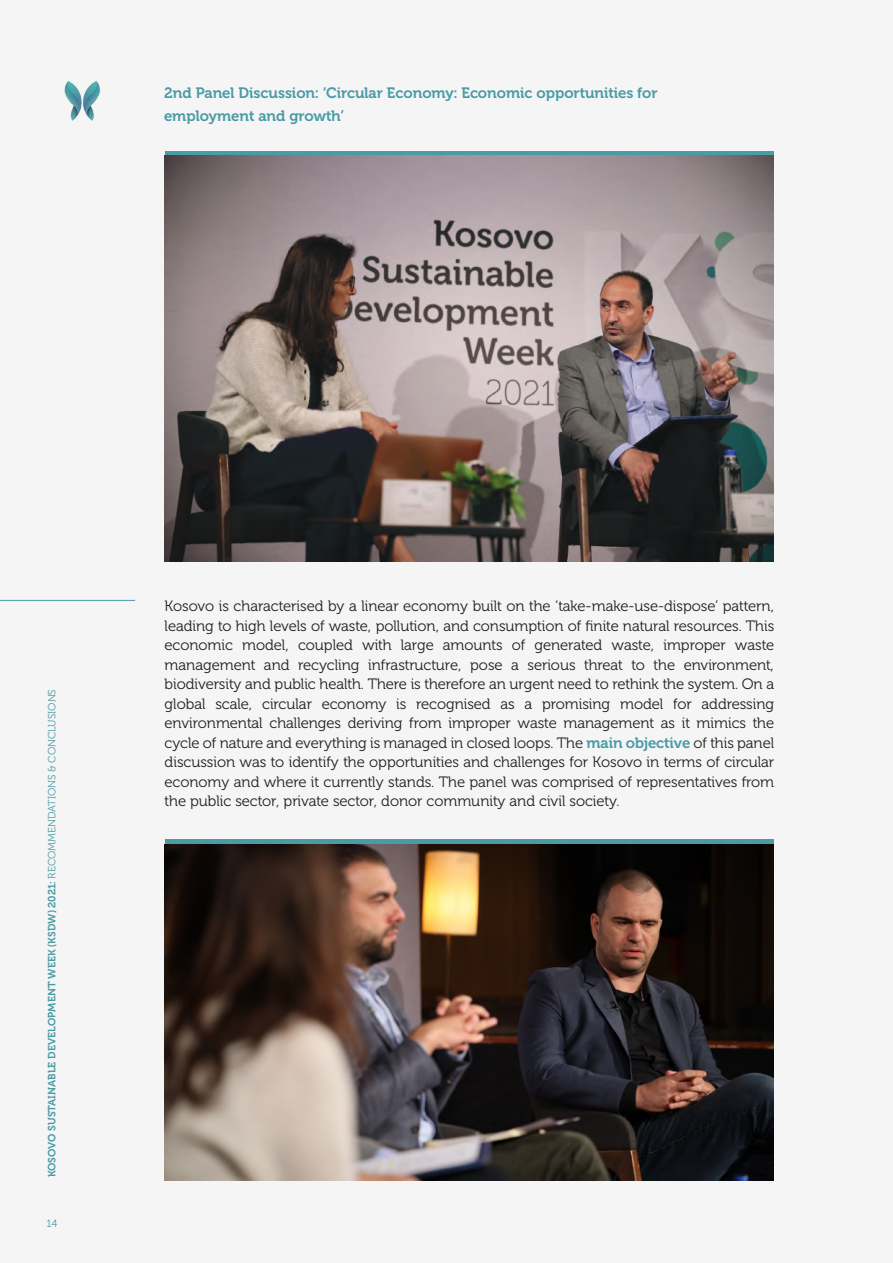
<style>
.page{position:relative;width:893px;height:1263px;background:#f6f5f5}
.page>*{position:absolute;margin:0;border:0;box-sizing:border-box;transform-origin:0 0}
.t1{font:15px/19.5px "Museo Cyrl 300";color:#241f1f;text-align:justify}
.t2{font:15px/22.5px "Museo Cyrl 700";color:#4a9ba6}
.t3{font:10.5px "Museo Cyrl 700";color:#4a9ba6}
.t4{font:10.5px "Museo Cyrl 300";color:#4a9ba6}
.s1{font-family:"Museo Cyrl 300"}
.s2{font-family:"Museo Cyrl 700";color:#4a9ba6}
</style>
<div class="page">
<hr style="left:0;top:600px;width:135px;height:1px;background:#4a9ba7">
<div style="left:165px;top:151px;width:608px;height:5px;background:#4a9ba6"></div>
<img style="left:64px;top:81px;width:37px;height:40px">
<img style="left:165px;top:156px;width:608px;height:405px">
<img style="left:165px;top:844px;width:608px;height:337px">
<div style="left:165px;top:839px;width:608px;height:5px;background:#4a9ba6"></div>
<p class="t2" style="left:164px;top:82px;width:495px">2nd Panel Discussion: ‘Circular Economy: Economic opportunities for employment and growth’</p>
<p class="t3" style="left:46px;top:1177px;width:490px;rotate:-90deg">KOSOVO SUSTAINABLE DEVELOPMENT WEEK (KSDW) 2021: <span class="s1">RECOMMENDATIONS &amp; CONCLUSIONS</span></p>
<p class="t4" style="left:47px;top:1217px;width:12px">14</p>
<p class="t1" style="left:165px;top:596px;width:611px">Kosovo is characterised by a linear economy built on the ‘take-make-use-dispose’ pattern, leading to high levels of waste, pollution, and consumption of finite natural resources. This economic model, coupled with large amounts of generated waste, improper waste management and recycling infrastructure, pose a serious threat to the environment, biodiversity and public health. There is therefore an urgent need to rethink the system. On a global scale, circular economy is recognised as a promising model for addressing environmental challenges deriving from improper waste management as it mimics the cycle of nature and everything is managed in closed loops. The <span class="s2">main objective</span> of this panel discussion was to identify the opportunities and challenges for Kosovo in terms of circular economy and where it currently stands. The panel was comprised of representatives from the public sector, private sector, donor community and civil society.</p>
</div>
